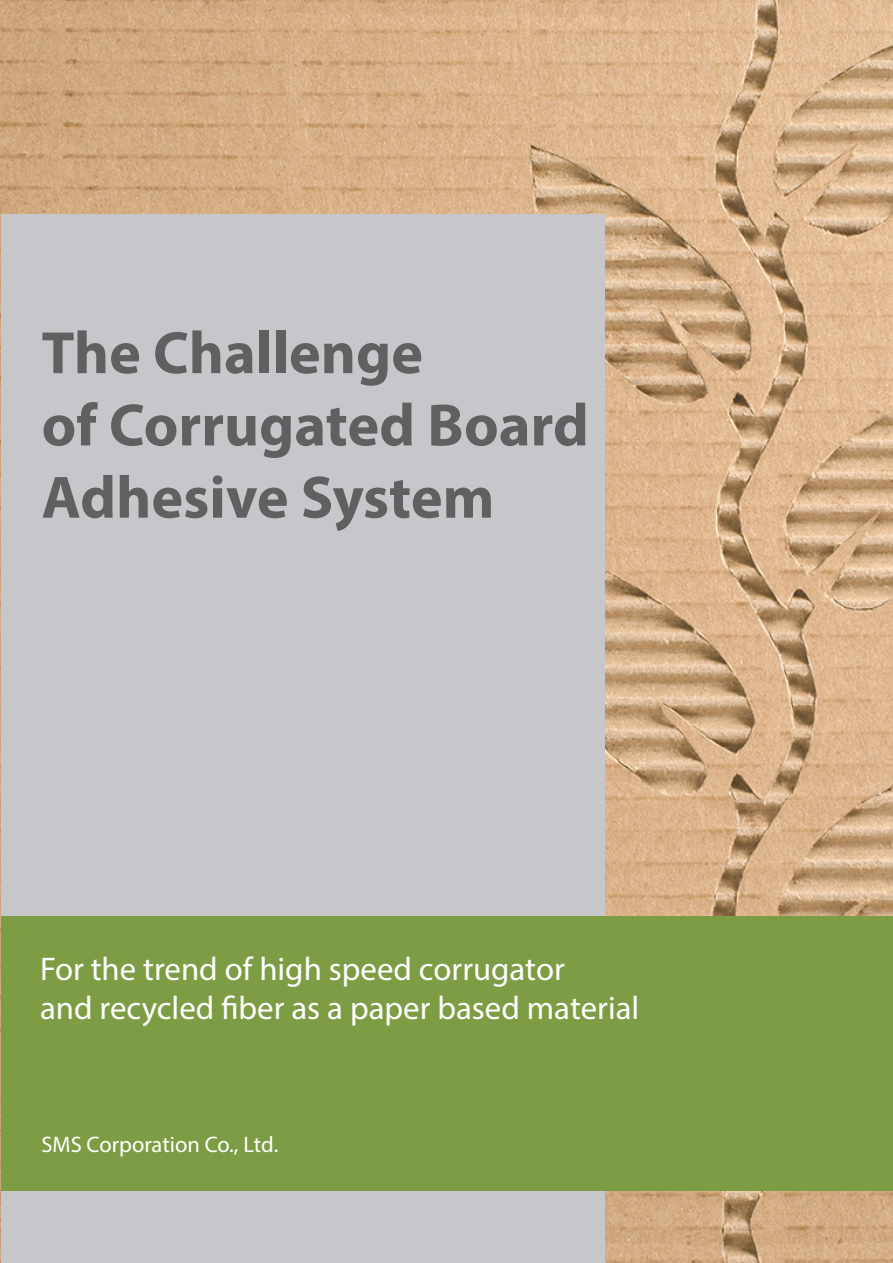
<style>
.page{position:relative;width:893px;height:1263px;background:#fff}
.page>*{position:absolute;margin:0;border:0;box-sizing:border-box;transform-origin:0 0}
.t1{font:700 60.15px "Myriad Pro";color:#606060}
.t2{font:32.85px "Myriad Pro";color:#fff}
.t3{font:22.5px "Myriad Pro";color:#fff}
</style>
<div class="page">
<img style="left:0;top:1px;width:893px;height:1261px">
<div style="left:1px;top:214px;width:604px;height:1048px;background:#c7c7cb"></div>
<div style="left:2px;top:916px;width:891px;height:274px;background:#7d9d44"></div>
<p class="t1" style="left:42px;top:314px;width:383px">The Challenge</p>
<p class="t1" style="left:42px;top:386px;width:549px">of Corrugated Board</p>
<p class="t1" style="left:42px;top:458px;width:454px">Adhesive System</p>
<p class="t2" style="left:40px;top:948px;width:526px">For the trend of high speed corrugator</p>
<p class="t2" style="left:40px;top:988px;width:601px">and recycled fiber as a paper based material</p>
<p class="t3" style="left:42px;top:1130px;width:238px">SMS Corporation Co., Ltd.</p>
</div>
